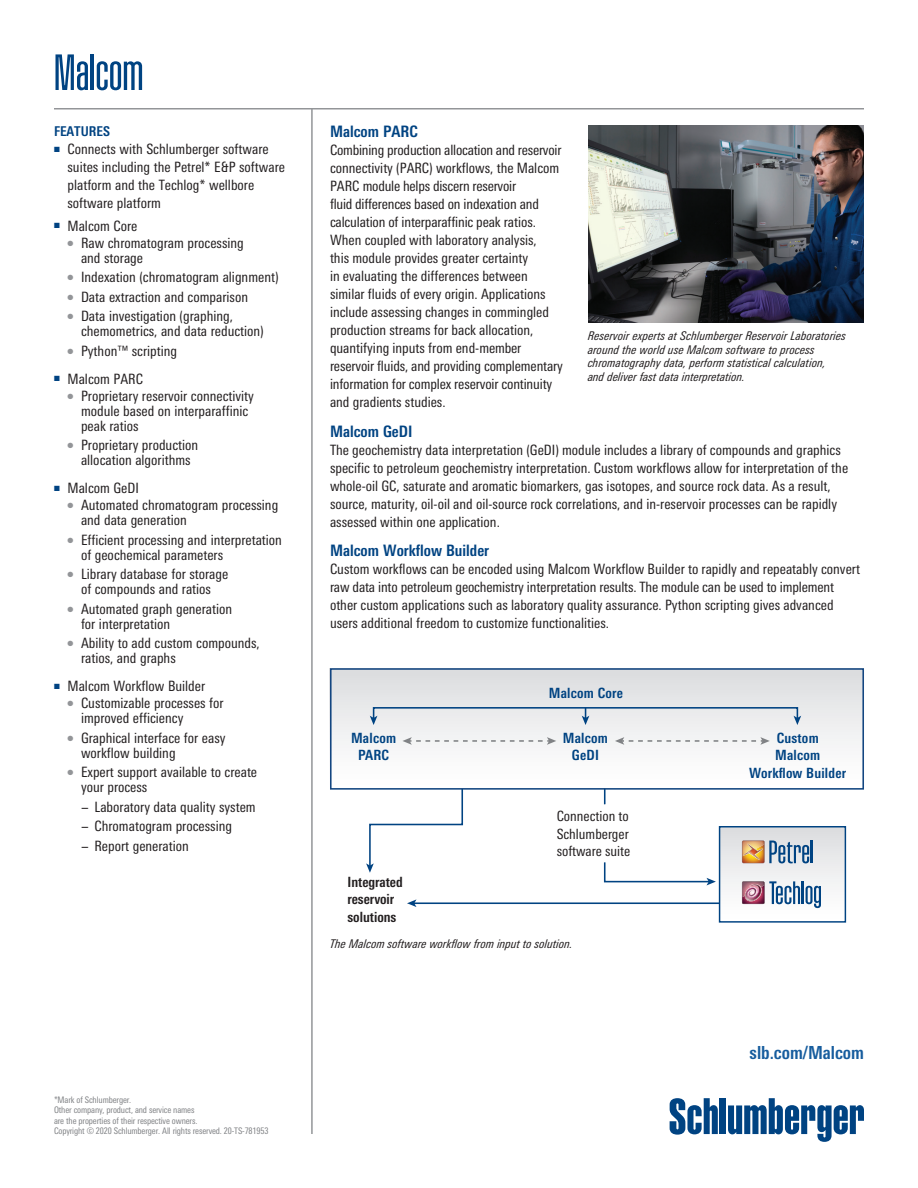
<style>
.page{position:relative;width:918px;height:1188px;background:#fff}
.page>*{position:absolute;margin:0;border:0;box-sizing:border-box;transform-origin:0 0}
.Head-2nd_Page{font:300 49.95px "Schlumberger Con";letter-spacing:-.035em;color:#004382}
.URL{font:700 condensed 18px "Univers Next Pro";color:#175d9e}
.Body_Head{font:700 condensed 15.75px "Univers Next Pro";color:#004382}
.Body_Text{font:condensed 14.25px/18px "Univers Next Pro";color:#231f20}
.t1{font:700 condensed 14.1px/17px "Univers Next Pro";letter-spacing:.015em;color:#004382;text-align:center}
.t2{font:condensed 14.1px/17.2px "Univers Next Pro";color:#231f20;text-align:justify}
.t3{font:700 condensed 14.1px/17.2px "Univers Next Pro";color:#231f20}
.Sidebar_Head{font:700 condensed 13.5px "Univers Next Pro";color:#004382}
.t4{font:italic condensed 12px/13.5px "Univers Next Pro";letter-spacing:.005em;color:#231f20}
.Boilerplate__docket{font:condensed 9px/10.5px "Univers Next Pro";letter-spacing:-.015em;color:#808285}
</style>
<div class="page">
<div style="left:720px;top:1098px;width:6px;height:36px;background:#004382"></div>
<svg style="left:728px;top:1098px;width:136px;height:44px"></svg>
<svg style="left:670px;top:1098px;width:48px;height:37px"></svg>
<hr style="left:311px;top:109px;width:2px;height:1025px;background:#939598">
<hr style="left:54px;top:108px;width:810px;height:2px;background:#939598">
<img style="left:588px;top:125px;width:276px;height:197px">
<div style="left:720px;top:827px;width:125px;height:95px;background:linear-gradient(to bottom,#d6d9dd,#fff)"></div>
<div style="left:719px;top:826px;width:127px;height:97px;border:1px solid #004382"></div>
<div style="left:330px;top:669px;width:533px;height:120px;background:linear-gradient(to bottom,#dcdddf,#fff)"></div>
<div style="left:330px;top:668px;width:534px;height:122px;border:2px solid #134681"></div>
<div style="left:373px;top:707px;width:425px;height:12px;border:2px solid #004382"></div>
<svg style="left:370px;top:716px;width:7px;height:9px"></svg>
<svg style="left:794px;top:716px;width:7px;height:9px"></svg>
<svg style="left:582px;top:708px;width:7px;height:17px"></svg>
<svg style="left:402px;top:737px;width:154px;height:8px"></svg>
<svg style="left:615px;top:737px;width:155px;height:8px"></svg>
<svg style="left:604px;top:789px;width:2px;height:15px"></svg>
<hr style="left:414px;top:902px;width:306px;height:2px;background:#004382">
<svg style="left:407px;top:899px;width:9px;height:8px"></svg>
<svg style="left:603px;top:862px;width:113px;height:23px"></svg>
<hr style="left:802px;top:881px;width:2px;height:23px;background:#004382">
<svg style="left:806px;top:886px;width:15px;height:22px"></svg>
<svg style="left:742px;top:881px;width:58px;height:23px"></svg>
<img style="left:745px;top:885px;width:17px;height:16px">
<hr style="left:811px;top:841px;width:2px;height:22px;background:#004382">
<svg style="left:742px;top:841px;width:67px;height:22px"></svg>
<svg style="left:366px;top:787px;width:98px;height:86px"></svg>
<p class="Head-2nd_Page" style="left:54px;top:48px;width:93px">Malcom</p>
<p class="Sidebar_Head" style="left:54px;top:123px;width:57px">FEATURES</p>
<p class="Body_Text" style="left:68px;top:140px;width:219px;text-indent:-14px"><sup>■</sup> Connects with Schlumberger software suites including the Petrel* E&amp;P software platform and the Techlog* wellbore software platform</p>
<p class="Body_Text" style="left:54px;top:216px;width:85px"><sup>■</sup> Malcom Core</p>
<p class="Body_Text" style="left:81px;top:235px;width:164px;line-height:15px;text-indent:-14px"><sup>●</sup> Raw chromatogram processing and storage</p>
<p class="Body_Text" style="left:68px;top:268px;width:213px"><sup>●</sup> Indexation (chromatogram alignment)</p>
<p class="Body_Text" style="left:68px;top:288px;width:182px"><sup>●</sup> Data extraction and comparison</p>
<p class="Body_Text" style="left:81px;top:309px;width:184px;line-height:15px;text-indent:-14px"><sup>●</sup> Data investigation (graphing, chemometrics, and data reduction)</p>
<p class="Body_Text" style="left:68px;top:342px;width:111px"><sup>●</sup> Python™ scripting</p>
<p class="Body_Text" style="left:54px;top:369px;width:90px"><sup>■</sup> Malcom PARC</p>
<p class="Body_Text" style="left:81px;top:388px;width:174px;line-height:15px;text-indent:-14px"><sup>●</sup> Proprietary reservoir connectivity module based on interparaffinic peak ratios</p>
<p class="Body_Text" style="left:68px;top:438px;width:132px;line-height:15px;text-align:center"><sup>●</sup> Proprietary production allocation algorithms</p>
<p class="Body_Text" style="left:54px;top:479px;width:86px"><sup>■</sup> Malcom GeDI</p>
<p class="Body_Text" style="left:81px;top:498px;width:199px;line-height:15px;text-indent:-14px"><sup>●</sup> Automated chromatogram processing and data generation</p>
<p class="Body_Text" style="left:81px;top:532px;width:203px;line-height:15px;text-indent:-14px"><sup>●</sup> Efficient processing and interpretation of geochemical parameters</p>
<p class="Body_Text" style="left:68px;top:567px;width:162px;line-height:15px;text-align:center"><sup>●</sup> Library database for storage of compounds and ratios</p>
<p class="Body_Text" style="left:81px;top:601px;width:153px;line-height:15px;text-indent:-14px"><sup>●</sup> Automated graph generation for interpretation</p>
<p class="Body_Text" style="left:81px;top:636px;width:180px;line-height:15px;text-indent:-14px"><sup>●</sup> Ability to add custom compounds, ratios, and graphs</p>
<p class="Body_Text" style="left:54px;top:677px;width:153px"><sup>■</sup> Malcom Workflow Builder</p>
<p class="Body_Text" style="left:81px;top:696px;width:144px;line-height:15px;text-indent:-14px"><sup>●</sup> Customizable processes for improved efficiency</p>
<p class="Body_Text" style="left:81px;top:730px;width:146px;line-height:15px;text-indent:-14px"><sup>●</sup> Graphical interface for easy workflow building</p>
<p class="Body_Text" style="left:81px;top:765px;width:178px;line-height:15px;text-indent:-14px"><sup>●</sup> Expert support available to create your process</p>
<p class="Body_Text" style="left:81px;top:798px;width:176px">− Laboratory data quality system</p>
<p class="Body_Text" style="left:81px;top:817px;width:153px">− Chromatogram processing</p>
<p class="Body_Text" style="left:81px;top:837px;width:109px">− Report generation</p>
<p class="Boilerplate__docket" style="left:54px;top:1094px;width:79px">*Mark of Schlumberger.</p>
<p class="Boilerplate__docket" style="left:54px;top:1105px;width:145px">Other company, product, and service names are the properties of their respective owners.</p>
<p class="Boilerplate__docket" style="left:54px;top:1126px;width:216px">Copyright © 2020 Schlumberger. All rights reserved. 20-TS-781953</p>
<p class="Body_Head" style="left:330px;top:122px;width:89px">Malcom PARC</p>
<p class="Body_Text" style="left:330px;top:141px;width:234px">Combining production allocation and reservoir connectivity (PARC) workflows, the Malcom PARC module helps discern reservoir<br>fluid differences based on indexation and calculation of interparaffinic peak ratios.<br>When coupled with laboratory analysis,<br>this module provides greater certainty<br>in evaluating the differences between similar fluids of every origin. Applications include assessing changes in commingled production streams for back allocation, quantifying inputs from end-member reservoir fluids, and providing complementary information for complex reservoir continuity and gradients studies.</p>
<p class="Body_Head" style="left:330px;top:422px;width:84px">Malcom GeDI</p>
<p class="Body_Text" style="left:330px;top:441px;width:520px">The geochemistry data interpretation (GeDI) module includes a library of compounds and graphics specific to petroleum geochemistry interpretation. Custom workflows allow for interpretation of the whole-oil GC, saturate and aromatic biomarkers, gas isotopes, and source rock data. As a result, source, maturity, oil-oil and oil-source rock correlations, and in-reservoir processes can be rapidly assessed within one application.</p>
<p class="Body_Head" style="left:330px;top:541px;width:161px">Malcom Workflow Builder</p>
<p class="Body_Text" style="left:330px;top:560px;width:532px">Custom workflows can be encoded using Malcom Workflow Builder to rapidly and repeatably convert raw data into petroleum geochemistry interpretation results. The module can be used to implement other custom applications such as laboratory quality assurance. Python scripting gives advanced users additional freedom to customize functionalities.</p>
<p class="t4" style="left:588px;top:329px;width:260px">Reservoir experts at Schlumberger Reservoir Laboratories around the world use Malcom software to process chromatography data, perform statistical calculation,<br>and deliver fast data interpretation.</p>
<p class="t1" style="left:351px;top:729px;width:47px">Malcom<br>PARC</p>
<p class="t3" style="left:348px;top:873px;width:57px">Integrated reservoir solutions</p>
<p class="t1" style="left:549px;top:684px;width:76px">Malcom Core</p>
<p class="t1" style="left:563px;top:729px;width:47px">Malcom<br>GeDI</p>
<p class="t1" style="left:749px;top:729px;width:98px">Custom<br>Malcom<br>Workflow Builder</p>
<p class="t2" style="left:557px;top:808px;width:75px">Connection to Schlumberger software suite</p>
<p class="t4" style="left:330px;top:937px;width:244px">The Malcom software workflow from input to solution.</p>
<p class="URL" style="left:750px;top:1042px;width:116px">slb.com/Malcom</p>
</div>
